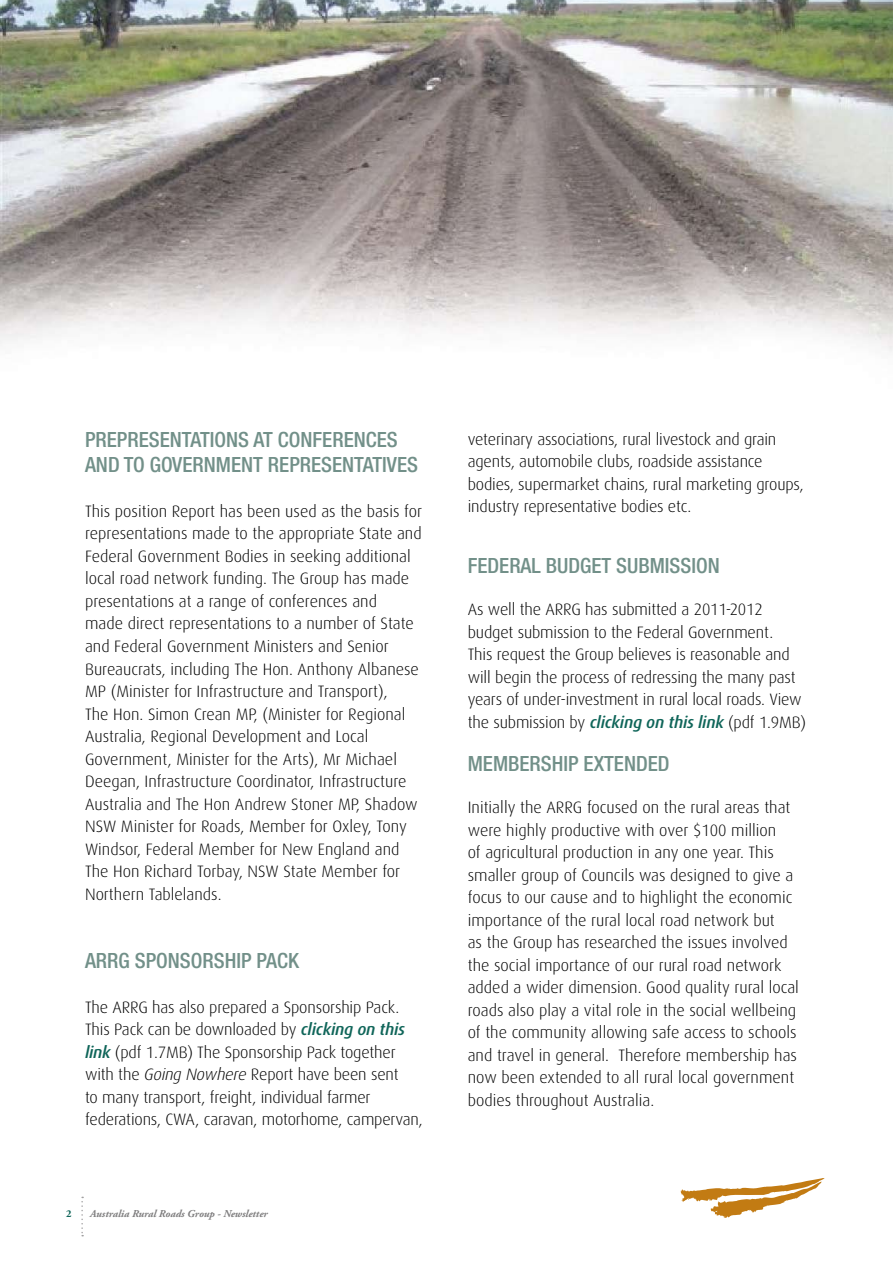
<style>
.page{position:relative;width:893px;height:1263px;background:#fff}
.page>*{position:absolute;margin:0;border:0;box-sizing:border-box;transform-origin:0 0}
.t1{font:500 condensed 21px/25.2px "Helvetica Neue LT Com";color:#729089}
.t2{font:300 16.5px/22.5px "Dax";color:#000}
.t3{font:italic 700 10.5px "Adobe Garamond Pro";color:#7e7d7e}
.t4{font:700 10.5px "Adobe Garamond Pro";color:#0f6559}
.s1{font-weight:500;font-style:italic;color:#0f6559}
.s2{font-style:italic}
</style>
<div class="page">
<svg style="left:81px;top:1197px;width:2px;height:39px"></svg>
<img style="left:0;top:0;width:893px;height:352px">
<svg style="left:681px;top:1178px;width:144px;height:40px"></svg>
<p class="t1" style="left:85px;top:426px;width:334px">PREPRESENTATIONS AT CONFERENCES<br>AND TO GOVERNMENT REPRESENTATIVES</p>
<p class="t2" style="left:85px;top:500px;width:339px">This position Report has been used as the basis for representations made to the appropriate State and Federal Government Bodies in seeking additional local road network funding. The Group has made presentations at a range of conferences and<br>made direct representations to a number of State and Federal Government Ministers and Senior Bureaucrats, including The Hon. Anthony Albanese MP (Minister for Infrastructure and Transport),<br>The Hon. Simon Crean MP, (Minister for Regional Australia, Regional Development and Local Government, Minister for the Arts), Mr Michael Deegan, Infrastructure Coordinator, Infrastructure Australia and The Hon Andrew Stoner MP, Shadow NSW Minister for Roads, Member for Oxley, Tony Windsor, Federal Member for New England and The Hon Richard Torbay, NSW State Member for Northern Tablelands.</p>
<p class="t1" style="left:85px;top:948px;width:215px">ARRG SPONSORSHIP PACK</p>
<p class="t2" style="left:85px;top:996px;width:339px">The ARRG has also prepared a Sponsorship Pack.<br>This Pack can be downloaded by <span class="s1">clicking on this link</span> (pdf 1.7MB) The Sponsorship Pack together with the <span class="s2">Going Nowhere</span> Report have been sent<br>to many transport, freight, individual farmer federations, CWA, caravan, motorhome, campervan,</p>
<p class="t4" style="left:66px;top:1208px;width:7px">2</p>
<p class="t3" style="left:90px;top:1208px;width:179px">Australia Rural Roads Group - Newsletter</p>
<p class="t2" style="left:468px;top:428px;width:337px">veterinary associations, rural livestock and grain agents, automobile clubs, roadside assistance bodies, supermarket chains, rural marketing groups, industry representative bodies etc.</p>
<p class="t1" style="left:468px;top:553px;width:253px">FEDERAL BUDGET SUBMISSION</p>
<p class="t2" style="left:468px;top:598px;width:340px">As well the ARRG has submitted a 2011-2012 budget submission to the Federal Government.<br>This request the Group believes is reasonable and will begin the process of redressing the many past years of under-investment in rural local roads. View the submission by <span class="s1">clicking on this link</span> (pdf 1.9MB)</p>
<p class="t1" style="left:468px;top:751px;width:203px">MEMBERSHIP EXTENDED</p>
<p class="t2" style="left:468px;top:796px;width:333px">Initially the ARRG focused on the rural areas that were highly productive with over $100 million<br>of agricultural production in any one year. This smaller group of Councils was designed to give a focus to our cause and to highlight the economic importance of the rural local road network but<br>as the Group has researched the issues involved the social importance of our rural road network added a wider dimension. Good quality rural local roads also play a vital role in the social wellbeing of the community allowing safe access to schools and travel in general. Therefore membership has now been extended to all rural local government bodies throughout Australia.</p>
</div>
